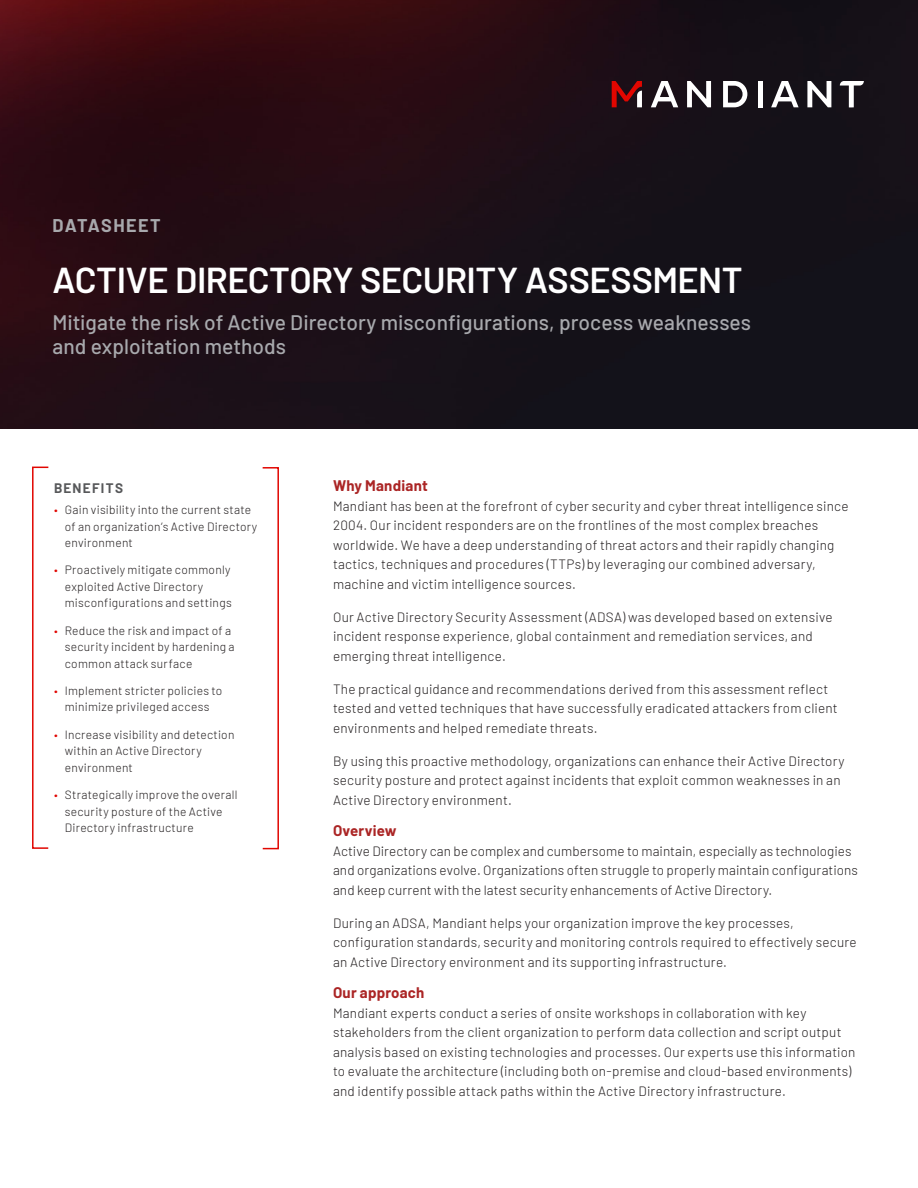
<style>
.page{position:relative;width:918px;height:1188px;background:#fff}
.page>*{position:absolute;margin:0;border:0;box-sizing:border-box;transform-origin:0 0}
.Main_Document_Headli{font:600 36px "Barlow";letter-spacing:-.015em;color:#fff}
.Subhead_Main_Sent_Ca{font:500 21px/24px "Barlow";color:#a8a9ad}
.Document_Type_ALL_CA{font:700 18px "Barlow";letter-spacing:.075em;color:#a8a9ad}
.L1_Subhead-10_12_Sen{font:700 15px "Barlow";letter-spacing:.015em;color:#ab2525}
.Body_Text_Light_9_13{font:300 13.5px/19.5px "Barlow";letter-spacing:.015em;color:#231f20}
.Sidebar_Headline_ALL{font:700 13.5px "Barlow";letter-spacing:.095em;color:#57585a}
.t1{font:300 12px/16.5px "Barlow";letter-spacing:.02em;color:#231f20}
.s1{color:#e10600}
</style>
<div class="page">
<img style="left:0;top:0;width:918px;height:428px">
<svg style="left:651px;top:81px;width:27px;height:26px"></svg>
<svg style="left:687px;top:81px;width:24px;height:26px"></svg>
<svg style="left:723px;top:81px;width:24px;height:26px"></svg>
<hr style="left:758px;top:81px;width:4px;height:26px;background:#fff">
<svg style="left:771px;top:81px;width:28px;height:26px"></svg>
<svg style="left:807px;top:81px;width:24px;height:26px"></svg>
<svg style="left:840px;top:81px;width:24px;height:27px"></svg>
<svg style="left:612px;top:81px;width:30px;height:26px"></svg>
<div style="left:262px;top:467px;width:17px;height:382px;border:2px solid #e10600"></div>
<div style="left:32px;top:467px;width:17px;height:382px;border:2px solid #e10600"></div>
<p class="Document_Type_ALL_CA" style="left:52px;top:213px;width:110px">DATASHEET</p>
<p class="Main_Document_Headli" style="left:52px;top:254px;width:692px">ACTIVE DIRECTORY SECURITY ASSESSMENT</p>
<p class="Subhead_Main_Sent_Ca" style="left:52px;top:309px;width:700px">Mitigate the risk of Active Directory misconfigurations, process weaknesses and exploitation methods</p>
<p class="Sidebar_Headline_ALL" style="left:54px;top:478px;width:71px">BENEFITS</p>
<p class="t1" style="left:65px;top:501px;width:194px;text-indent:-11px"><span class="s1">•</span> Gain visibility into the current state of an organization’s Active Directory environment</p>
<p class="t1" style="left:65px;top:561px;width:169px;text-indent:-11px"><span class="s1">•</span> Proactively mitigate commonly exploited Active Directory misconfigurations and settings</p>
<p class="t1" style="left:65px;top:621px;width:171px;text-indent:-11px"><span class="s1">•</span> Reduce the risk and impact of a security incident by hardening a common attack surface</p>
<p class="t1" style="left:54px;top:681px;width:170px;text-align:center"><span class="s1">•</span> Implement stricter policies to minimize privileged access</p>
<p class="t1" style="left:65px;top:725px;width:171px;text-indent:-11px"><span class="s1">•</span> Increase visibility and detection within an Active Directory environment</p>
<p class="t1" style="left:65px;top:786px;width:174px;text-indent:-11px"><span class="s1">•</span> Strategically improve the overall security posture of the Active<br>Directory infrastructure</p>
<p class="L1_Subhead-10_12_Sen" style="left:333px;top:475px;width:96px">Why Mandiant</p>
<p class="Body_Text_Light_9_13" style="left:333px;top:495px;width:517px">Mandiant has been at the forefront of cyber security and cyber threat intelligence since 2004. Our incident responders are on the frontlines of the most complex breaches worldwide. We have a deep understanding of threat actors and their rapidly changing tactics, techniques and procedures (TTPs) by leveraging our combined adversary, machine and victim intelligence sources.</p>
<p class="Body_Text_Light_9_13" style="left:333px;top:606px;width:501px">Our Active Directory Security Assessment (ADSA) was developed based on extensive incident response experience, global containment and remediation services, and emerging threat intelligence.</p>
<p class="Body_Text_Light_9_13" style="left:333px;top:678px;width:506px">The practical guidance and recommendations derived from this assessment reflect tested and vetted techniques that have successfully eradicated attackers from client environments and helped remediate threats.</p>
<p class="Body_Text_Light_9_13" style="left:333px;top:750px;width:513px">By using this proactive methodology, organizations can enhance their Active Directory security posture and protect against incidents that exploit common weaknesses in an<br>Active Directory environment.</p>
<p class="L1_Subhead-10_12_Sen" style="left:333px;top:820px;width:65px">Overview</p>
<p class="Body_Text_Light_9_13" style="left:333px;top:840px;width:526px">Active Directory can be complex and cumbersome to maintain, especially as technologies and organizations evolve. Organizations often struggle to properly maintain configurations and keep current with the latest security enhancements of Active Directory.</p>
<p class="Body_Text_Light_9_13" style="left:333px;top:912px;width:525px">During an ADSA, Mandiant helps your organization improve the key processes, configuration standards, security and monitoring controls required to effectively secure an Active Directory environment and its supporting infrastructure.</p>
<p class="L1_Subhead-10_12_Sen" style="left:333px;top:982px;width:93px">Our approach</p>
<p class="Body_Text_Light_9_13" style="left:333px;top:1002px;width:524px">Mandiant experts conduct a series of onsite workshops in collaboration with key stakeholders from the client organization to perform data collection and script output analysis based on existing technologies and processes. Our experts use this information to evaluate the architecture (including both on-premise and cloud-based environments) and identify possible attack paths within the Active Directory infrastructure.</p>
</div>
